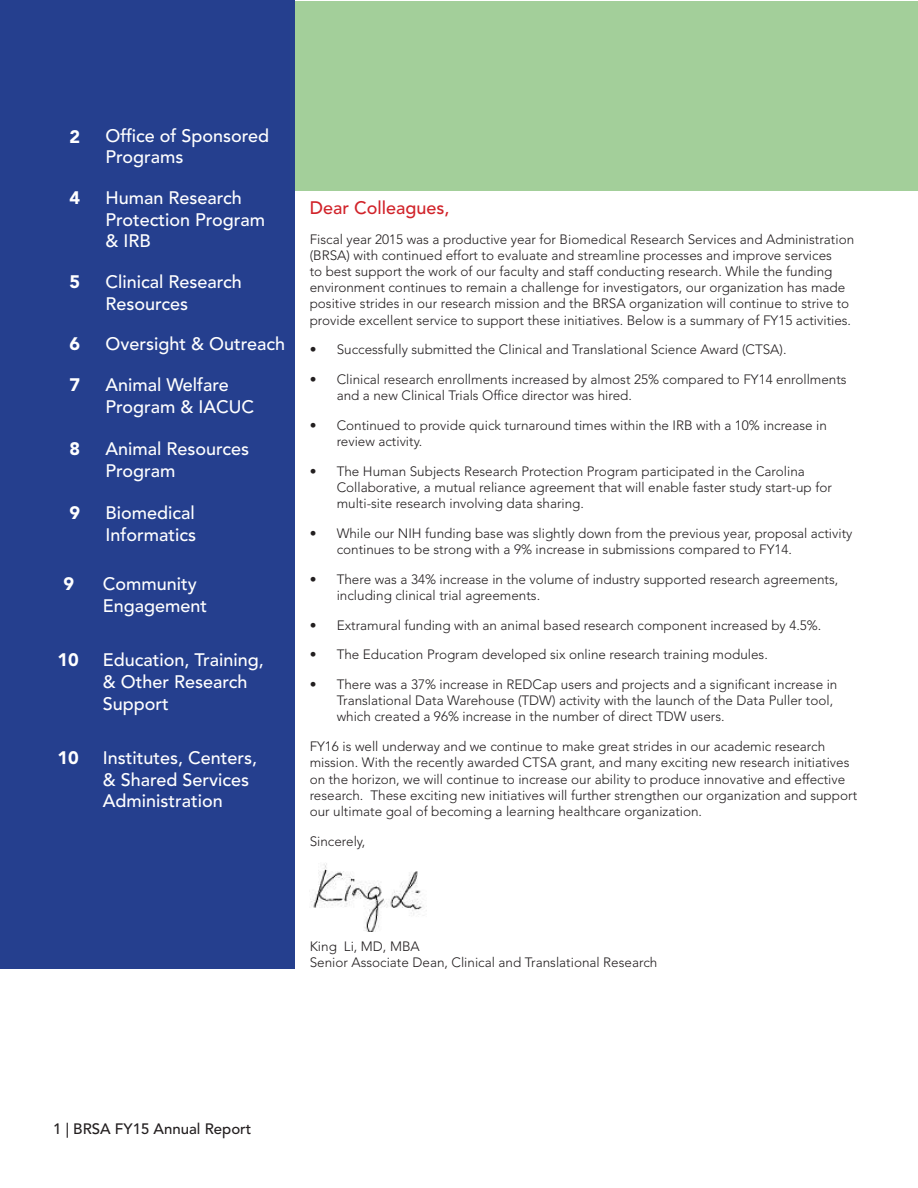
<style>
.page{position:relative;width:918px;height:1188px;background:#fff}
.page>*{position:absolute;margin:0;border:0;box-sizing:border-box;transform-origin:0 0}
.t1{font:500 18px/21.6px "Avenir LT Std";color:#fff}
.t2{font:500 18px "Avenir LT Std";color:#d1232a}
.t3{font:900 18px "Avenir LT Std";color:#fff}
.t4{font:500 15px "Avenir LT Std";color:#231f20}
.t5{font:300 13.5px/16.2px "Avenir LT Std";color:#231f20}
</style>
<div class="page">
<div style="left:286px;top:1px;width:632px;height:189px;background:#a3cf9a"></div>
<div style="left:0;top:0;width:294px;height:968px;background:#253f8e"></div>
<img style="left:310px;top:863px;width:117px;height:69px">
<p class="t3" style="left:69px;top:126px;width:12px">2</p>
<p class="t1" style="left:105px;top:125px;width:165px">Office of Sponsored<br>Programs</p>
<p class="t3" style="left:69px;top:187px;width:12px">4</p>
<p class="t1" style="left:105px;top:187px;width:161px">Human Research<br>Protection Program &amp; IRB</p>
<p class="t3" style="left:69px;top:271px;width:12px">5</p>
<p class="t1" style="left:105px;top:272px;width:138px">Clinical Research<br>Resources</p>
<p class="t3" style="left:69px;top:333px;width:12px">6</p>
<p class="t1" style="left:105px;top:334px;width:181px">Oversight &amp; Outreach</p>
<p class="t1" style="left:105px;top:375px;width:150px">Animal Welfare<br>Program &amp; IACUC</p>
<p class="t3" style="left:69px;top:374px;width:12px">7</p>
<p class="t3" style="left:69px;top:438px;width:12px">8</p>
<p class="t1" style="left:105px;top:438px;width:145px">Animal Resources<br>Program</p>
<p class="t3" style="left:69px;top:502px;width:12px">9</p>
<p class="t1" style="left:105px;top:503px;width:92px">Biomedical<br>Informatics</p>
<p class="t3" style="left:64px;top:573px;width:12px">9</p>
<p class="t1" style="left:103px;top:573px;width:106px">Community<br>Engagement</p>
<p class="t3" style="left:57px;top:649px;width:23px">10</p>
<p class="t1" style="left:103px;top:650px;width:163px">Education, Training, &amp; Other Research<br>Support</p>
<p class="t3" style="left:58px;top:747px;width:23px">10</p>
<p class="t1" style="left:103px;top:748px;width:156px">Institutes, Centers, &amp; Shared Services<br>Administration</p>
<p class="t2" style="left:310px;top:197px;width:141px">Dear Colleagues,</p>
<p class="t5" style="left:310px;top:231px;width:546px">Fiscal year 2015 was a productive year for Biomedical Research Services and Administration (BRSA) with continued effort to evaluate and streamline processes and improve services<br>to best support the work of our faculty and staff conducting research. While the funding environment continues to remain a challenge for investigators, our organization has made positive strides in our research mission and the BRSA organization will continue to strive to provide excellent service to support these initiatives. Below is a summary of FY15 activities.</p>
<p class="t5" style="left:310px;top:342px;width:478px">• Successfully submitted the Clinical and Translational Science Award (CTSA).</p>
<p class="t5" style="left:337px;top:371px;width:512px;text-indent:-27px">• Clinical research enrollments increased by almost 25% compared to FY14 enrollments and a new Clinical Trials Office director was hired.</p>
<p class="t5" style="left:337px;top:417px;width:492px;text-indent:-27px">• Continued to provide quick turnaround times within the IRB with a 10% increase in review activity.</p>
<p class="t5" style="left:337px;top:463px;width:497px;text-indent:-27px">• The Human Subjects Research Protection Program participated in the Carolina<br>Collaborative, a mutual reliance agreement that will enable faster study start-up for multi-site research involving data sharing.</p>
<p class="t5" style="left:337px;top:525px;width:517px;text-indent:-27px">• While our NIH funding base was slightly down from the previous year, proposal activity continues to be strong with a 9% increase in submissions compared to FY14.</p>
<p class="t5" style="left:337px;top:571px;width:503px;text-indent:-27px">• There was a 34% increase in the volume of industry supported research agreements, including clinical trial agreements.</p>
<p class="t5" style="left:310px;top:617px;width:513px">• Extramural funding with an animal based research component increased by 4.5%.</p>
<p class="t5" style="left:310px;top:647px;width:460px">• The Education Program developed six online research training modules.</p>
<p class="t5" style="left:337px;top:676px;width:502px;text-indent:-27px">• There was a 37% increase in REDCap users and projects and a significant increase in<br>Translational Data Warehouse (TDW) activity with the launch of the Data Puller tool, which created a 96% increase in the number of direct TDW users.</p>
<p class="t5" style="left:310px;top:738px;width:549px">FY16 is well underway and we continue to make great strides in our academic research mission. With the recently awarded CTSA grant, and many exciting new research initiatives on the horizon, we will continue to increase our ability to produce innovative and effective research. These exciting new initiatives will further strengthen our organization and support our ultimate goal of becoming a learning healthcare organization.</p>
<p class="t5" style="left:310px;top:833px;width:57px">Sincerely,</p>
<p class="t5" style="left:310px;top:938px;width:112px">King Li, MD, MBA</p>
<p class="t5" style="left:310px;top:954px;width:349px">Senior Associate Dean, Clinical and Translational Research</p>
<p class="t4" style="left:53px;top:1120px;width:200px">1 | BRSA FY15 Annual Report</p>
</div>
